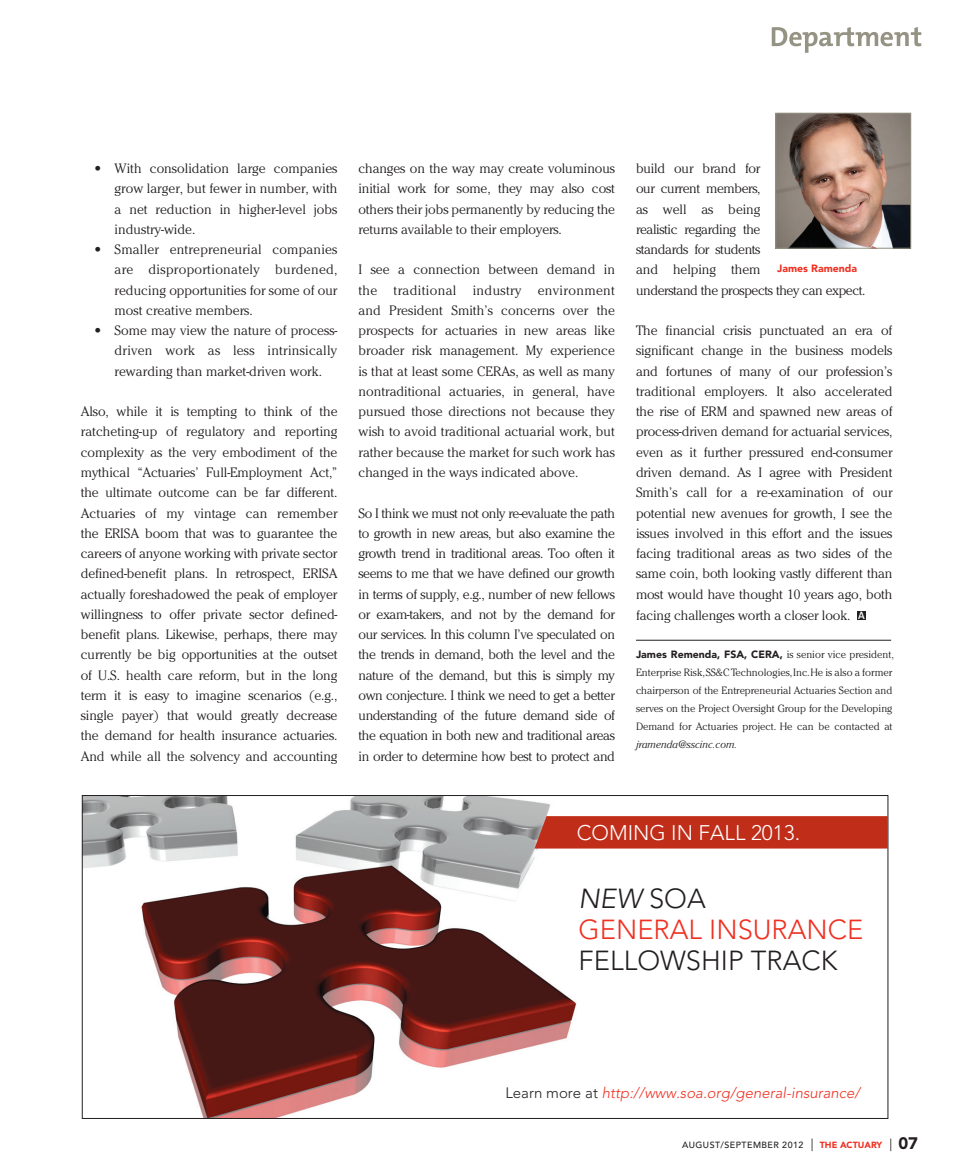
<style>
.page{position:relative;width:972px;height:1175px;background:#fff}
.page>*{position:absolute;margin:0;border:0;box-sizing:border-box;transform-origin:0 0}
.t1{font:300 27.3px/30.9px "Avenir";color:#ef3122}
.t2{font:300 27.3px "Avenir";color:#231f20}
.t3{font:300 21px "Avenir";color:#fff}
.t4{font:italic 300 15px "Avenir";color:#ef3122}
.t5{font:300 13.5px/20.2px "Cheltenham Std";letter-spacing:-.01em;color:#231f20;text-align:justify}
.t6{font:300 13.5px/20.2px "Cheltenham Std";letter-spacing:-.03em;color:#231f20}
.t7{font:300 10.5px/18px "Cheltenham Std";color:#231f20;text-align:justify}
.t8{font:900 10.5px "Avenir";color:#231f20}
.t9{font:italic 300 10.5px "Cheltenham Std";color:#231f20}
.t10{font:900 10.5px "Avenir";color:#ef3122}
.t11{font:500 8.85px "Avenir";letter-spacing:.05em;color:#231f20}
.s1{font-family:"Avenir";font-weight:800}
.s2{font-family:"The Mix B6";font-weight:600;font-size:10.8px;color:#fff}
.s3{font-family:"Cheltenham Std";font-weight:300}
.s4{font-style:italic;color:#231f20}
.s5{color:#231f20}
.s6{font-style:normal;color:#231f20}
.s7{font-weight:400;font-size:12.6px}
.s8{font-weight:900;color:#ef3122}
.s9{font-weight:900;font-size:16.65px}
</style>
<div class="page">
<div style="left:857px;top:611px;width:9px;height:9px;background:#231f20"></div>
<hr style="left:636px;top:640px;width:255px;height:1px;background:#231f20">
<img style="left:778px;top:115px;width:131px;height:131px">
<div style="left:776px;top:113px;width:135px;height:135px;border:1px solid #959383"></div>
<svg style="left:772px;top:27px;width:149px;height:26px"></svg>
<img style="left:84px;top:797px;width:501px;height:319px">
<div style="left:535px;top:816px;width:353px;height:32px;background:#c02d19"></div>
<p class="t5" style="left:115px;top:158px;width:224px;text-indent:-20px"><span class="s1">•</span> With consolidation large companies grow larger, but fewer in number, with a net reduction in higher-level jobs industry-wide.</p>
<p class="t5" style="left:115px;top:239px;width:224px;text-indent:-20px"><span class="s1">•</span> Smaller entrepreneurial companies are disproportionately burdened, reducing opportunities for some of our most creative members.</p>
<p class="t5" style="left:115px;top:320px;width:224px;text-indent:-20px"><span class="s1">•</span> Some may view the nature of process&shy;driven work as less intrinsically rewarding than market-driven work.</p>
<p class="t5" style="left:81px;top:401px;width:258px">Also, while it is tempting to think of the ratcheting-up of regulatory and reporting complexity as the very embodiment of the mythical “Actuaries’ Full-Employment Act,” the ultimate outcome can be far different.<br>Actuaries of my vintage can remember the ERISA boom that was to guarantee the careers of anyone working with private sector defined-benefit plans. In retrospect, ERISA actually foreshadowed the peak of employer willingness to offer private sector defined&shy;benefit plans. Likewise, perhaps, there may currently be big opportunities at the outset of U.S. health care reform, but in the long term it is easy to imagine scenarios (e.g., single payer) that would greatly decrease the demand for health insurance actuaries.<br>And while all the solvency and accounting</p>
<p class="t5" style="left:359px;top:158px;width:258px">changes on the way may create voluminous initial work for some, they may also cost others their jobs permanently by reducing the returns available to their employers.</p>
<p class="t5" style="left:359px;top:259px;width:258px">I see a connection between demand in the traditional industry environment and President Smith’s concerns over the prospects for actuaries in new areas like broader risk management. My experience is that at least some CERAs, as well as many nontraditional actuaries, in general, have pursued those directions not because they wish to avoid traditional actuarial work, but rather because the market for such work has changed in the ways indicated above.</p>
<p class="t5" style="left:359px;top:502px;width:258px">So I think we must not only re-evaluate the path to growth in new areas, but also examine the growth trend in traditional areas. Too often it seems to me that we have defined our growth in terms of supply, e.g., number of new fellows or exam-takers, and not by the demand for our services. In this column I’ve speculated on the trends in demand, both the level and the nature of the demand, but this is simply my own conjecture. I think we need to get a better understanding of the future demand side of the equation in both new and traditional areas in order to determine how best to protect and</p>
<p class="t6" style="left:636px;top:158px;width:231px">build our brand for<br>our current members,<br>as well as being<br>realistic regarding the<br>standards for students<br>and helping them<br>understand the prospects they can expect.</p>
<p class="t5" style="left:636px;top:320px;width:258px">The financial crisis punctuated an era of significant change in the business models and fortunes of many of our profession’s traditional employers. It also accelerated the rise of ERM and spawned new areas of process-driven demand for actuarial services, even as it further pressured end-consumer driven demand. As I agree with President Smith’s call for a re-examination of our potential new avenues for growth, I see the issues involved in this effort and the issues facing traditional areas as two sides of the same coin, both looking vastly different than most would have thought 10 years ago, both</p>
<p class="t5" style="left:636px;top:605px;width:230px">facing challenges worth a closer look. <span class="s2">A</span></p>
<p class="t8" style="left:636px;top:648px;width:259px">James Remenda, FSA, CE RA, <span class="s3">is senior vice president,</span></p>
<p class="t7" style="left:636px;top:663px;width:258px">Enterprise Risk, SS&amp;C Technologies, Inc. He is also a former chairperson of the Entrepreneurial Actuaries Section and serves on the Project Oversight Group for the Developing Demand for Actuaries project. He can be contacted at</p>
<p class="t9" style="left:636px;top:739px;width:103px">jramenda@sscinc.com.</p>
<p class="t10" style="left:777px;top:262px;width:81px">James Ramenda</p>
<h2 class="t3" style="left:577px;top:820px;width:225px">COMI NG I N FALL 2013.</h2>
<h1 class="t1" style="left:579px;top:883px;width:286px"><span class="s4">New</span> <span class="s5">SOA<br></span>GENERAL INSURANCE</h1>
<h1 class="t2" style="left:579px;top:944px;width:260px">FELLOWSHI P TRACK</h1>
<p class="t4" style="left:505px;top:1083px;width:356px"><span class="s6">LEARN MORE AT</span> http://www.soa.org/general-insurance/</p>
<p class="t11" style="left:682px;top:1139px;width:237px">AUGUST/SEPTEMBER 2012 <span class="s7">|</span> <span class="s8">The Actuary</span> <span class="s7">|</span> <span class="s9">07</span></p>
</div>
